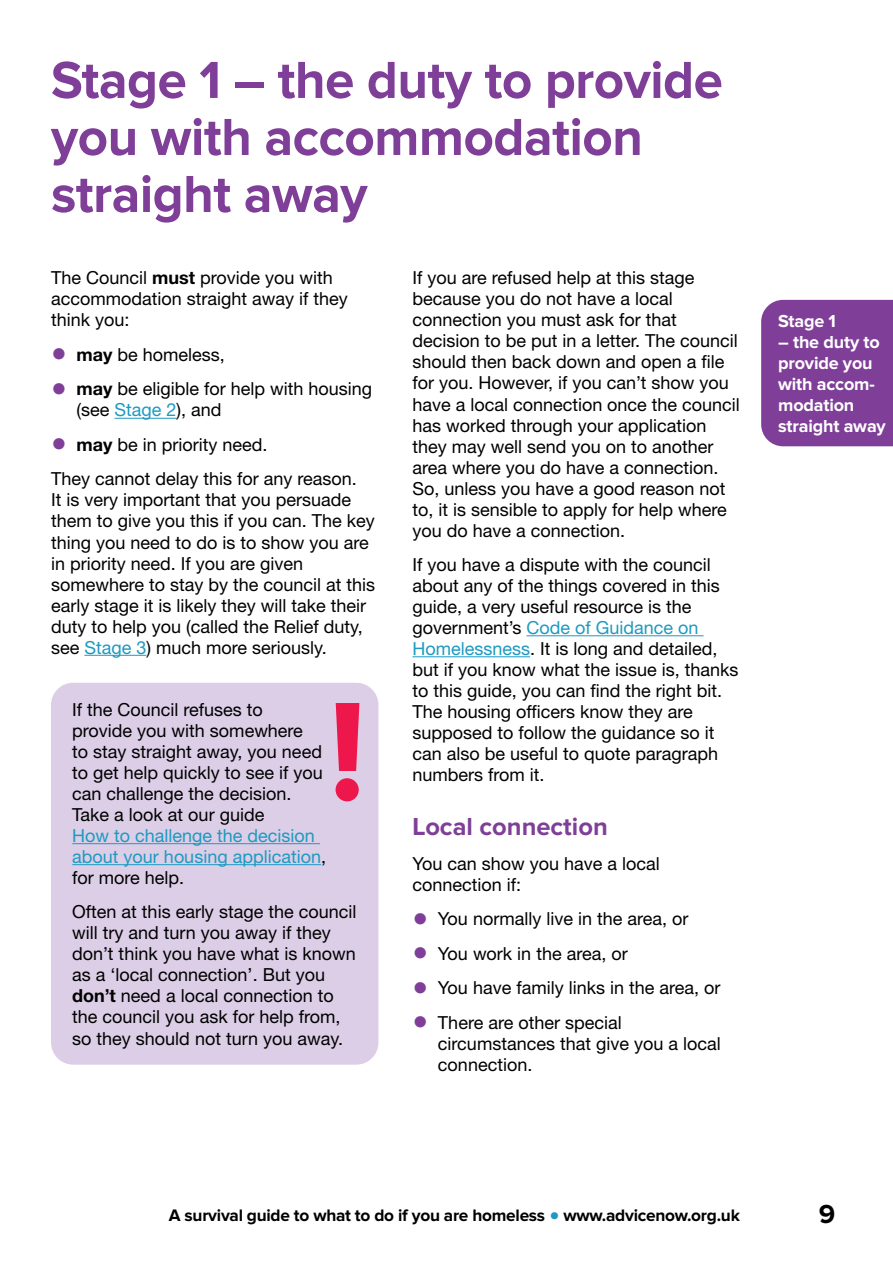
<style>
.page{position:relative;width:893px;height:1263px;background:#fff}
.page>*{position:absolute;margin:0;border:0;box-sizing:border-box;transform-origin:0 0}
.t1{font:700 54px/57px "Proxima Nova";letter-spacing:-.01em;color:#7f3f98}
.t2{font:700 27px "Proxima Nova";color:#000}
.t3{font:700 25.5px "Proxima Nova";color:#7f3f98}
.t4{font:18px/21px "Helvetica Neue LT Std";color:#000}
.t5{font:18px/21px "Helvetica Neue LT Std";color:#1e9ac1}
.t6{font:700 18px/21px "Proxima Nova";letter-spacing:-.01em;color:#fff}
.t7{font:700 17.25px "Proxima Nova";letter-spacing:-.015em;color:#000}
.s1{font-weight:700}
.s2{font-size:31.5px;color:#7f3f98}
.s3{color:#1e9ac1}
.s4{color:#000}
.s5{font-size:30px;color:#1e9ac1}
</style>
<div class="page">
<div style="left:761px;top:300px;width:132px;height:146px;background:#7f3f98"></div>
<div style="left:51px;top:683px;width:327px;height:382px;background:#dbcee6;border-radius:22px"></div>
<hr style="left:115px;top:418px;width:62px;height:1px;background:#1e9ac1">
<hr style="left:84px;top:655px;width:62px;height:1px;background:#1e9ac1">
<hr style="left:526px;top:635px;width:177px;height:1px;background:#1e9ac1">
<hr style="left:412px;top:656px;width:118px;height:1px;background:#1e9ac1">
<hr style="left:72px;top:843px;width:248px;height:1px;background:#1e9ac1">
<hr style="left:72px;top:864px;width:249px;height:1px;background:#1e9ac1">
<div style="left:336px;top:778px;width:23px;height:23px;background:#ed174c;border-radius:50%"></div>
<svg style="left:336px;top:703px;width:23px;height:68px;background:#ea2b5d"></svg>
<h1 class="t1" style="left:51px;top:54px;width:673px">Stage 1 – the duty to provide you with accommodation straight away</h1>
<p class="t4" style="left:51px;top:267px;width:298px">The Council <span class="s1">must</span> provide you with accommodation straight away if they think you:</p>
<p class="t4" style="left:51px;top:344px;width:175px"><span class="s2">•</span> <span class="s1">may</span> be homeless,</p>
<p class="t4" style="left:77px;top:378px;width:297px;text-indent:-26px"><span class="s2">•</span> <span class="s1">may</span> be eligible for help with housing (see <span class="s3">Stage 2</span>), and</p>
<p class="t4" style="left:51px;top:427px;width:307px;line-height:34.5px"><span class="s2">•</span> <span class="s1">may</span> be in priority need.<br>They cannot delay this for any reason.</p>
<p class="t4" style="left:51px;top:489px;width:326px">It is very important that you persuade them to give you this if you can. The key thing you need to do is to show you are in priority need. If you are given somewhere to stay by the council at this early stage it is likely they will take their duty to help you (called the Relief duty, see <span class="s3">Stage 3</span>) much more seriously.</p>
<p class="t4" style="left:72px;top:699px;width:252px">If the Council refuses to provide you with somewhere to stay straight away, you need to get help quickly to see if you can challenge the decision.<br>Take a look at our guide</p>
<p class="t5" style="left:72px;top:825px;width:255px">How to challenge the decision about your housing application<span class="s4">, for more help.</span></p>
<p class="t4" style="left:72px;top:901px;width:286px">Often at this early stage the council will try and turn you away if they don’t think you have what is known as a ‘local connection’. But you <span class="s1">don’t</span> need a local connection to the council you ask for help from, so they should not turn you away.</p>
<p class="t4" style="left:412px;top:267px;width:329px">If you are refused help at this stage because you do not have a local connection you must ask for that decision to be put in a letter. The council should then back down and open a file for you. However, if you can’t show you have a local connection once the council has worked through your application they may well send you on to another area where you do have a connection.<br>So, unless you have a good reason not to, it is sensible to apply for help where you do have a connection.</p>
<p class="t4" style="left:412px;top:554px;width:328px">If you have a dispute with the council about any of the things covered in this guide, a very useful resource is the government’s <span class="s3">Code of Guidance on Homelessness</span>. It is long and detailed, but if you know what the issue is, thanks to this guide, you can find the right bit.<br>The housing officers know they are supposed to follow the guidance so it can also be useful to quote paragraph numbers from it.</p>
<h3 class="t3" style="left:412px;top:815px;width:197px">Local connection</h3>
<p class="t4" style="left:412px;top:852px;width:249px">You can show you have a local connection if:</p>
<p class="t4" style="left:412px;top:908px;width:277px"><span class="s2">•</span> You normally live in the area, or</p>
<p class="t4" style="left:412px;top:942px;width:217px"><span class="s2">•</span> You work in the area, or</p>
<p class="t4" style="left:412px;top:977px;width:309px"><span class="s2">•</span> You have family links in the area, or</p>
<p class="t4" style="left:438px;top:1011px;width:284px;text-indent:-26px"><span class="s2">•</span> There are other special circumstances that give you a local connection.</p>
<p class="t6" style="left:778px;top:311px;width:59px">Stage 1</p>
<p class="t6" style="left:778px;top:332px;width:109px">– the duty to provide you with accom&shy;modation straight away</p>
<p class="t7" style="left:169px;top:1207px;width:572px">A survival guide to what to do if you are homeless <span class="s5">•</span> www.advicenow.org.uk</p>
<h2 class="t2" style="left:819px;top:1202px;width:18px">9</h2>
</div>
